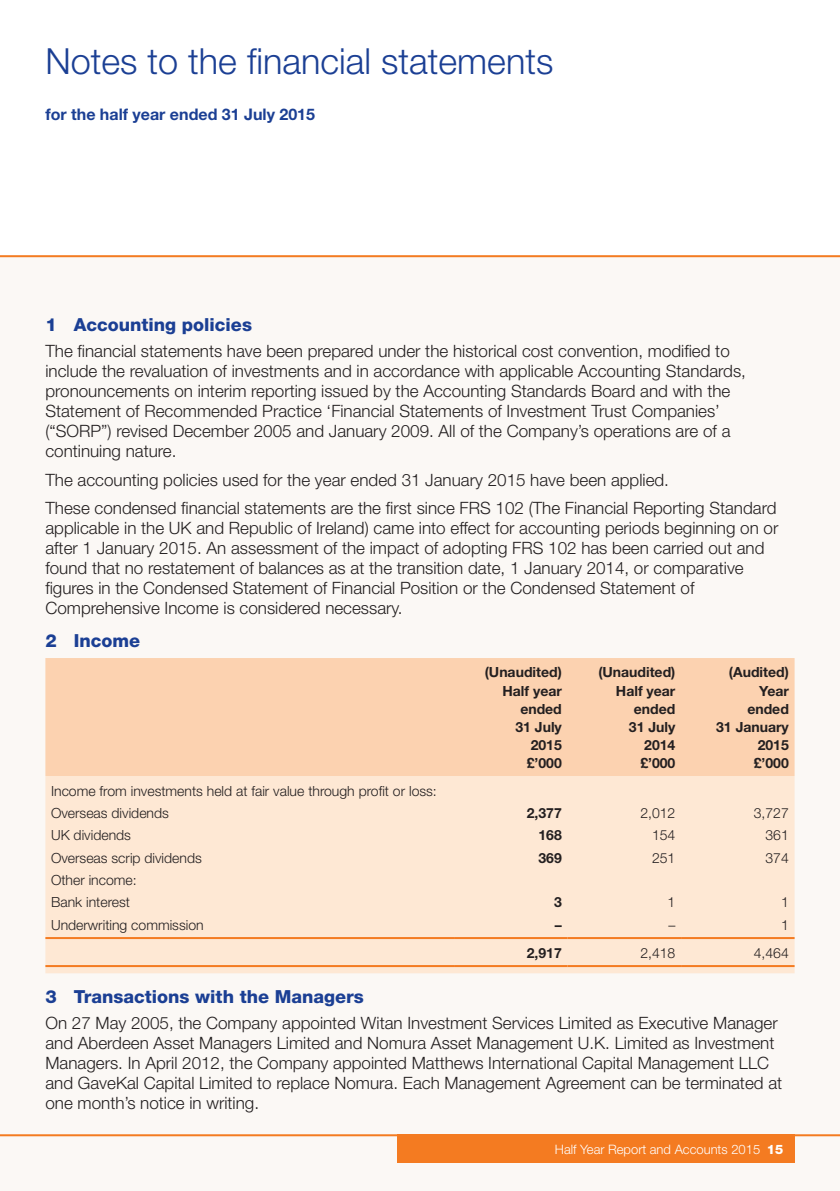
<style>
.page{position:relative;width:840px;height:1191px;background:#fff}
.page>*{position:absolute;margin:0;border:0;box-sizing:border-box;transform-origin:0 0}
.Heading_1{font:300 36px "Helvetica Neue LT";color:#1b3f94}
.Sub_Heading_1__Blue{font:800 18px "Helvetica Neue LT";color:#1b3f94}
.Body_copy_8_5_10{font:300 17px/20px "Helvetica Neue LT";color:#231f20}
.Dates_below_Heading{font:700 16px "Helvetica Neue LT";color:#1b3f94}
.Table_Text_7_9{font:300 14px "Helvetica Neue LT";color:#231f20}
.Table_Text_7_9-2{font:700 14px/18px "Helvetica Neue LT";color:#231f20;text-align:right}
._20mm_Aligned_tab_co{font:300 14px "Helvetica Neue LT";color:#231f20}
._20mm_Aligned_tab_co-2{font:700 14px "Helvetica Neue LT";color:#231f20}
.t1{font:300 13px "Helvetica Neue LT";color:#fff}
.s1{font-weight:800}
</style>
<div class="page">
<div style="left:0;top:255px;width:839px;height:936px;background:#fbf8f5"></div>
<hr style="left:0;top:255px;width:839px;height:2px;background:#f47b21">
<hr style="left:0;top:1134px;width:839px;height:2px;background:#f47b21">
<div style="left:397px;top:1134px;width:397px;height:28px;background:#f47b21"></div>
<div style="left:45px;top:658px;width:749px;height:118px;background:#fcd2b0"></div>
<div style="left:45px;top:776px;width:749px;height:197px;background:#fee8d4"></div>
<hr style="left:45px;top:937px;width:409px;height:2px;background:#f47b21">
<hr style="left:454px;top:937px;width:113px;height:2px;background:#f47b21">
<hr style="left:567px;top:937px;width:113px;height:2px;background:#f47b21">
<hr style="left:680px;top:937px;width:114px;height:2px;background:#f47b21">
<hr style="left:45px;top:965px;width:409px;height:2px;background:#f47b21">
<hr style="left:454px;top:965px;width:113px;height:2px;background:#f47b21">
<hr style="left:567px;top:965px;width:113px;height:2px;background:#f47b21">
<hr style="left:680px;top:965px;width:114px;height:2px;background:#f47b21">
<p class="Heading_1" style="left:45px;top:39px;width:509px">Notes to the financial statements</p>
<p class="Dates_below_Heading" style="left:45px;top:105px;width:271px">for the half year ended 31 July 2015</p>
<p class="Sub_Heading_1__Blue" style="left:45px;top:314px;width:208px">1 Accounting policies</p>
<p class="Body_copy_8_5_10" style="left:45px;top:341px;width:701px">The financial statements have been prepared under the historical cost convention, modified to include the revaluation of investments and in accordance with applicable Accounting Standards, pronouncements on interim reporting issued by the Accounting Standards Board and with the Statement of Recommended Practice ‘Financial Statements of Investment Trust Companies’ (“SORP”) revised December 2005 and January 2009. All of the Company’s operations are of a continuing nature.</p>
<p class="Body_copy_8_5_10" style="left:45px;top:469px;width:624px">The accounting policies used for the year ended 31 January 2015 have been applied.</p>
<p class="Body_copy_8_5_10" style="left:45px;top:498px;width:734px">These condensed financial statements are the first since FRS 102 (The Financial Reporting Standard applicable in the UK and Republic of Ireland) came into effect for accounting periods beginning on or after 1 January 2015. An assessment of the impact of adopting FRS 102 has been carried out and found that no restatement of balances as at the transition date, 1 January 2014, or comparative figures in the Condensed Statement of Financial Position or the Condensed Statement of Comprehensive Income is considered necessary.</p>
<p class="Sub_Heading_1__Blue" style="left:45px;top:629px;width:96px">2 Income</p>
<p class="Table_Text_7_9-2" style="left:484px;top:663px;width:78px">(Unaudited)</p>
<p class="Table_Text_7_9-2" style="left:502px;top:681px;width:61px">Half year ended</p>
<p class="Table_Text_7_9-2" style="left:515px;top:717px;width:48px">31 July<br>2015</p>
<p class="Table_Text_7_9-2" style="left:526px;top:753px;width:37px">£’000</p>
<p class="Table_Text_7_9-2" style="left:598px;top:663px;width:78px">(Unaudited)<br>Half year ended<br>31 July<br>2014</p>
<p class="Table_Text_7_9-2" style="left:640px;top:753px;width:37px">£’000</p>
<p class="Table_Text_7_9-2" style="left:728px;top:663px;width:61px">(Audited)<br>Year ended</p>
<p class="Table_Text_7_9-2" style="left:715px;top:717px;width:74px">31 January<br>2015</p>
<p class="Table_Text_7_9-2" style="left:753px;top:753px;width:37px">£’000</p>
<p class="Table_Text_7_9" style="left:51px;top:782px;width:387px">Income from investments held at fair value through profit or loss:</p>
<p class="Table_Text_7_9" style="left:51px;top:804px;width:119px">Overseas dividends</p>
<p class="_20mm_Aligned_tab_co-2" style="left:526px;top:804px;width:37px">2,377</p>
<p class="_20mm_Aligned_tab_co" style="left:640px;top:804px;width:37px">2,012</p>
<p class="_20mm_Aligned_tab_co" style="left:753px;top:804px;width:37px">3,727</p>
<p class="Table_Text_7_9" style="left:51px;top:826px;width:81px">UK dividends</p>
<p class="_20mm_Aligned_tab_co-2" style="left:538px;top:826px;width:25px">168</p>
<p class="_20mm_Aligned_tab_co" style="left:651px;top:826px;width:25px">154</p>
<p class="_20mm_Aligned_tab_co" style="left:765px;top:826px;width:25px">361</p>
<p class="Table_Text_7_9" style="left:51px;top:849px;width:152px">Overseas scrip dividends</p>
<p class="_20mm_Aligned_tab_co-2" style="left:538px;top:849px;width:25px">369</p>
<p class="_20mm_Aligned_tab_co" style="left:651px;top:849px;width:25px">251</p>
<p class="_20mm_Aligned_tab_co" style="left:765px;top:849px;width:25px">374</p>
<p class="Table_Text_7_9" style="left:51px;top:871px;width:87px">Other income:</p>
<p class="Table_Text_7_9" style="left:51px;top:893px;width:80px">Bank interest</p>
<p class="_20mm_Aligned_tab_co-2" style="left:553px;top:893px;width:9px">3</p>
<p class="_20mm_Aligned_tab_co" style="left:667px;top:893px;width:9px">1</p>
<p class="_20mm_Aligned_tab_co" style="left:780px;top:893px;width:9px">1</p>
<p class="Table_Text_7_9" style="left:51px;top:916px;width:154px">Underwriting commission</p>
<p class="_20mm_Aligned_tab_co-2" style="left:554px;top:916px;width:8px">–</p>
<p class="_20mm_Aligned_tab_co" style="left:668px;top:916px;width:8px">–</p>
<p class="_20mm_Aligned_tab_co" style="left:780px;top:916px;width:9px">1</p>
<p class="_20mm_Aligned_tab_co-2" style="left:526px;top:944px;width:37px">2,917</p>
<p class="_20mm_Aligned_tab_co" style="left:640px;top:944px;width:37px">2,418</p>
<p class="_20mm_Aligned_tab_co" style="left:753px;top:944px;width:37px">4,464</p>
<p class="Sub_Heading_1__Blue" style="left:45px;top:986px;width:320px">3 Transactions with the Managers</p>
<p class="Body_copy_8_5_10" style="left:45px;top:1012px;width:737px">On 27 May 2005, the Company appointed Witan Investment Services Limited as Executive Manager and Aberdeen Asset Managers Limited and Nomura Asset Management U.K. Limited as Investment Managers. In April 2012, the Company appointed Matthews International Capital Management LLC and GaveKal Capital Limited to replace Nomura. Each Management Agreement can be terminated at one month’s notice in writing.</p>
<p class="t1" style="left:554px;top:1141px;width:230px">Half Year Report and Accounts 2015 <span class="s1">15</span></p>
</div>
